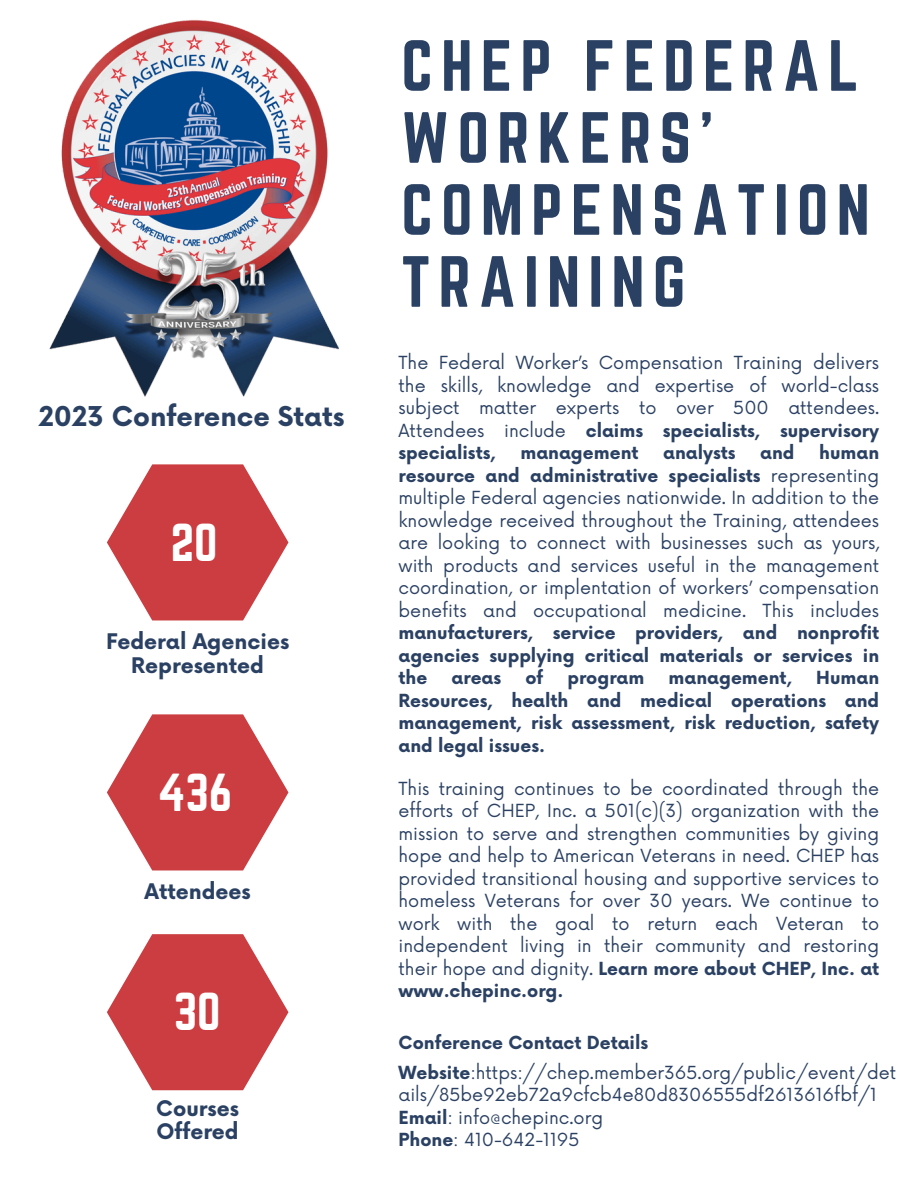
<style>
.page{position:relative;width:918px;height:1188px;background:#fff}
.page>*{position:absolute;margin:0;border:0;box-sizing:border-box;transform-origin:0 0}
.t1{font:63.3px/72px "Norwester";letter-spacing:.125em;color:#2b4163}
.t2{font:46.8px "Norwester";color:#fff}
.t3{font:700 26.55px "Now";color:#2b4163}
.t4{font:700 21px/23.4px "Now";color:#2b4163;text-align:center}
.t5{font:17.55px/22.5px "Now";color:#2b4163;text-align:justify}
.t6{font:700 17.55px/22.5px "Now";color:#2b4163;text-align:justify}
.s1{font-weight:700}
</style>
<div class="page">
<svg style="left:107px;top:464px;width:181px;height:156px"></svg>
<svg style="left:107px;top:714px;width:181px;height:156px"></svg>
<svg style="left:107px;top:934px;width:181px;height:156px"></svg>
<img style="left:49px;top:20px;width:290px;height:377px">
<h1 class="t3" style="left:39px;top:403px;width:307px">2023 Conference Stats</h1>
<p class="t2" style="left:171px;top:514px;width:48px">20</p>
<p class="t4" style="left:106px;top:631px;width:185px">Federal Agencies<br>Represented</p>
<p class="t2" style="left:158px;top:764px;width:76px">436</p>
<h5 class="t4" style="left:145px;top:881px;width:108px">Attendees</h5>
<p class="t2" style="left:174px;top:984px;width:48px">30</p>
<p class="t4" style="left:156px;top:1098px;width:84px;text-align:left">Courses<br>Offered</p>
<p class="t1" style="left:401px;top:29px;width:470px">CHEP FEDERAL<br>WORKERS’<br>COMPENSATION<br>TRAINING</p>
<h3 class="t5" style="left:399px;top:352px;width:482px">The Federal Worker’s Compensation Training delivers the skills, knowledge and expertise of world-class subject matter experts to over 500 attendees.<br>Attendees include <span class="s1">claims specialists, supervisory specialists,</span></h3>
<h3 class="t5" style="left:399px;top:442px;width:482px;text-indent:421px"><span class="s1">human resource and administrative specialists</span> representing multiple Federal agencies nationwide. In addition to the knowledge received throughout the Training, attendees are looking to connect with businesses such as yours, with products and services useful in the management coordination, or implentation of workers’ compensation benefits and occupational medicine. This includes <span class="s1">manufacturers, service providers, and nonprofit agencies supplying critical materials or services in the</span></h3>
<h3 class="t6" style="left:521px;top:443px;width:120px">management</h3>
<h3 class="t6" style="left:663px;top:443px;width:74px">analysts</h3>
<h3 class="t6" style="left:760px;top:443px;width:36px">and</h3>
<h3 class="t6" style="left:452px;top:668px;width:51px">areas</h3>
<h3 class="t6" style="left:525px;top:668px;width:19px">of</h3>
<h3 class="t6" style="left:567px;top:668px;width:79px">program</h3>
<h3 class="t6" style="left:669px;top:668px;width:125px">management,</h3>
<h3 class="t6" style="left:399px;top:668px;width:482px;text-indent:418px">Human Resources, health and medical operations and management, risk assessment, risk reduction, safety and legal issues.</h3>
<h4 class="t5" style="left:399px;top:778px;width:482px">This training continues to be coordinated through the efforts of CHEP, Inc. a 501(c)(3) organization with the mission to serve and strengthen communities by giving hope and help to American Veterans in need. CHEP has provided transitional housing and supportive services to homeless Veterans for over 30 years. We continue to work with the goal to return each Veteran to independent living in their community and restoring their hope and dignity. <span class="s1">Learn more about CHEP, Inc. at www.chepinc.org.</span></h4>
<h2 class="t6" style="left:399px;top:1032px;width:251px">Conference Contact Details</h2>
<h4 class="t5" style="left:399px;top:1062px;width:499px"><span class="s1">Website</span>:https://chep.member365.org/public/event/det ails/85be92eb72a9cfcb4e80d8306555df2613616fbf/1</h4>
<p class="t5" style="left:399px;top:1107px;width:206px"><span class="s1">Email</span>: info@chepinc.org</p>
<h4 class="t5" style="left:399px;top:1129px;width:182px"><span class="s1">Phone</span>: 410-642-1195</h4>
</div>
